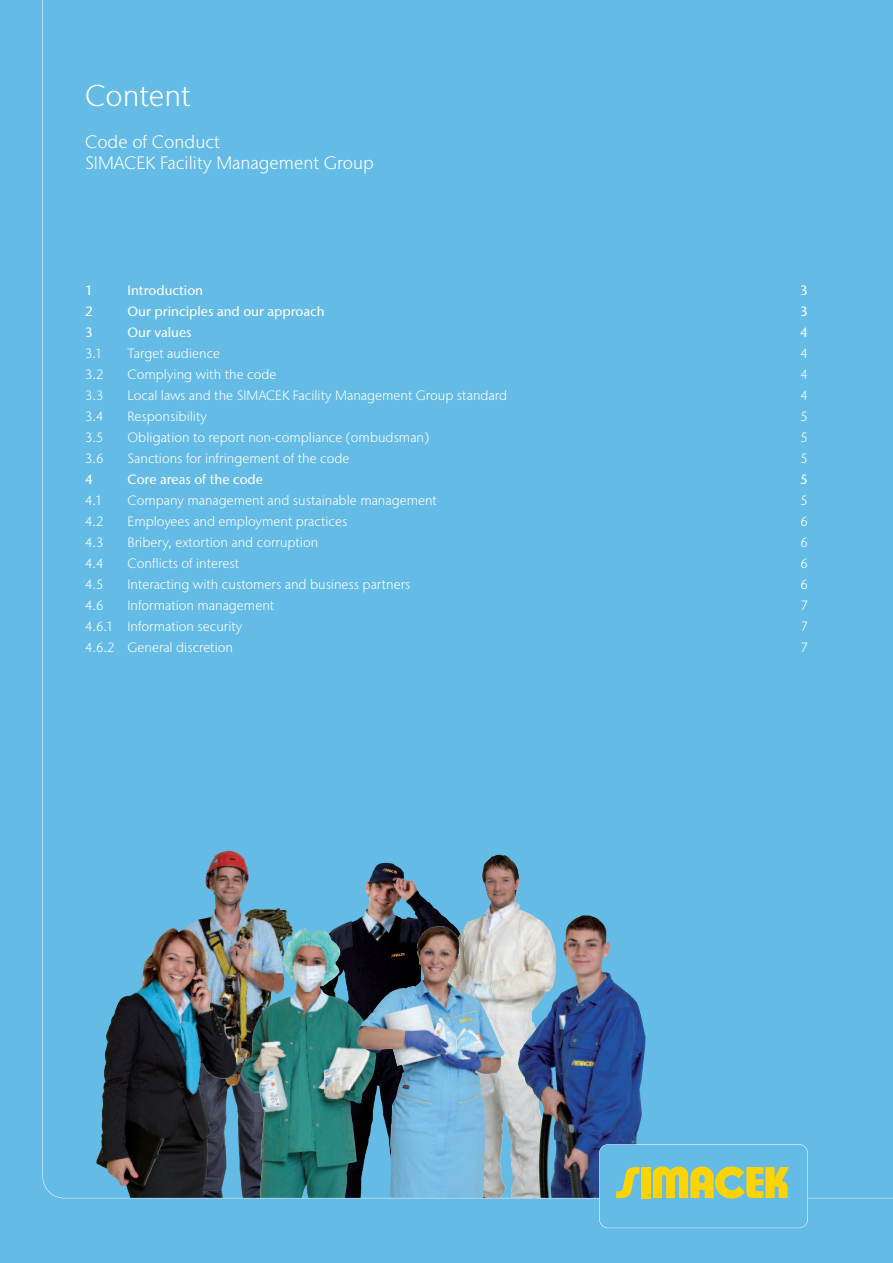
<style>
.page{position:relative;width:893px;height:1263px;background:#64bbe5}
.page>*{position:absolute;margin:0;border:0;box-sizing:border-box;transform-origin:0 0}
.t1{font:300 30px "Stone Sans IIITC Pro";color:#fff}
.t2{font:300 18px/21px "Stone Sans IIITC Pro";color:#fff}
.t3{font:300 13.5px "Stone Sans IIITC Pro";color:#fff}
.t4{font:500 13.5px "Stone Sans IIITC Pro";color:#fff}
</style>
<div class="page">
<img style="left:43px;top:850px;width:850px;height:348px">
<div style="left:600px;top:1144px;width:207px;height:84px;background:#64bbe5;border-radius:9px"></div>
<svg style="left:616px;top:1167px;width:24px;height:31px"></svg>
<div style="left:641px;top:1167px;width:9px;height:31px;background:#fed304"></div>
<svg style="left:653px;top:1166px;width:136px;height:33px"></svg>
<div style="left:599px;top:1144px;width:209px;height:84px;border:1px solid #fff;border-radius:9px"></div>
<h1 class="t1" style="left:85px;top:84px;width:107px">Content</h1>
<h2 class="t2" style="left:85px;top:133px;width:291px">Code of Conduct<br>SIMACEK Facility Management Group</h2>
<p class="t4" style="left:85px;top:285px;width:9px">1</p>
<p class="t4" style="left:128px;top:285px;width:77px">Introduction</p>
<p class="t4" style="left:800px;top:285px;width:9px">3</p>
<p class="t4" style="left:85px;top:306px;width:9px">2</p>
<p class="t4" style="left:128px;top:306px;width:199px">Our principles and our approach</p>
<p class="t4" style="left:800px;top:306px;width:9px">3</p>
<p class="t4" style="left:85px;top:327px;width:9px">3</p>
<p class="t4" style="left:128px;top:327px;width:66px">Our values</p>
<p class="t4" style="left:800px;top:327px;width:9px">4</p>
<p class="t3" style="left:85px;top:348px;width:19px">3.1</p>
<p class="t3" style="left:128px;top:348px;width:94px">Target audience</p>
<p class="t3" style="left:801px;top:348px;width:9px">4</p>
<p class="t3" style="left:85px;top:369px;width:20px">3.2</p>
<p class="t3" style="left:128px;top:369px;width:150px">Complying with the code</p>
<p class="t3" style="left:801px;top:369px;width:9px">4</p>
<p class="t3" style="left:85px;top:390px;width:20px">3.3</p>
<p class="t3" style="left:128px;top:390px;width:381px">Local laws and the SIMACEK Facility Management Group standard</p>
<p class="t3" style="left:801px;top:390px;width:9px">4</p>
<p class="t3" style="left:85px;top:411px;width:20px">3.4</p>
<p class="t3" style="left:128px;top:411px;width:81px">Responsibility</p>
<p class="t3" style="left:801px;top:411px;width:9px">5</p>
<p class="t3" style="left:85px;top:432px;width:20px">3.5</p>
<p class="t3" style="left:128px;top:432px;width:303px">Obligation to report non-compliance (ombudsman)</p>
<p class="t3" style="left:801px;top:432px;width:9px">5</p>
<p class="t3" style="left:85px;top:453px;width:20px">3.6</p>
<p class="t3" style="left:128px;top:453px;width:223px">Sanctions for infringement of the code</p>
<p class="t3" style="left:801px;top:453px;width:9px">5</p>
<p class="t4" style="left:85px;top:474px;width:9px">4</p>
<p class="t4" style="left:128px;top:474px;width:137px">Core areas of the code</p>
<p class="t4" style="left:800px;top:474px;width:9px">5</p>
<p class="t3" style="left:85px;top:495px;width:19px">4.1</p>
<p class="t3" style="left:128px;top:495px;width:311px">Company management and sustainable management</p>
<p class="t3" style="left:801px;top:495px;width:9px">5</p>
<p class="t3" style="left:85px;top:516px;width:20px">4.2</p>
<p class="t3" style="left:128px;top:516px;width:221px">Employees and employment practices</p>
<p class="t3" style="left:801px;top:516px;width:9px">6</p>
<p class="t3" style="left:85px;top:537px;width:20px">4.3</p>
<p class="t3" style="left:128px;top:537px;width:192px">Bribery, extortion and corruption</p>
<p class="t3" style="left:801px;top:537px;width:9px">6</p>
<p class="t3" style="left:85px;top:558px;width:20px">4.4</p>
<p class="t3" style="left:128px;top:558px;width:113px">Conflicts of interest</p>
<p class="t3" style="left:801px;top:558px;width:9px">6</p>
<p class="t3" style="left:85px;top:579px;width:20px">4.5</p>
<p class="t3" style="left:128px;top:579px;width:284px">Interacting with customers and business partners</p>
<p class="t3" style="left:801px;top:579px;width:9px">6</p>
<p class="t3" style="left:85px;top:600px;width:20px">4.6</p>
<p class="t3" style="left:128px;top:600px;width:148px">Information management</p>
<p class="t3" style="left:801px;top:600px;width:9px">7</p>
<p class="t3" style="left:85px;top:621px;width:159px">4.6.1 Information security</p>
<p class="t3" style="left:801px;top:621px;width:9px">7</p>
<p class="t3" style="left:85px;top:642px;width:149px">4.6.2 General discretion</p>
<p class="t3" style="left:801px;top:642px;width:9px">7</p>
</div>
